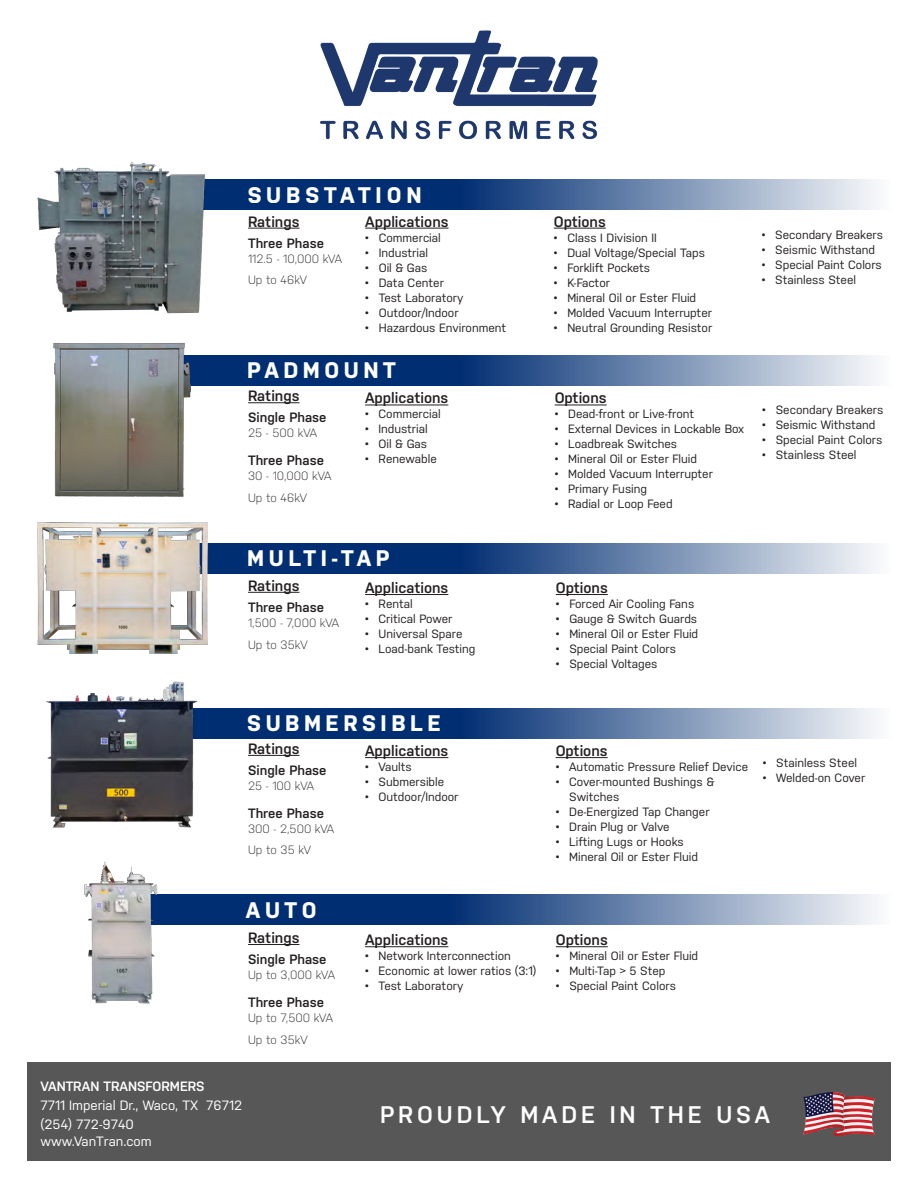
<style>
.page{position:relative;width:918px;height:1188px;background:#fff}
.page>*{position:absolute;margin:0;border:0;box-sizing:border-box;transform-origin:0 0}
.t1{font:600 24px "Nudista";letter-spacing:.16em;color:#fff}
.t2{font:700 22.5px "Nudista";letter-spacing:.2em;color:#fff}
.t3{font:700 22.5px "Nudista";letter-spacing:.22em;color:#fff}
.t4{font:600 15px "Nudista";color:#231f20}
.t5{font:600 13.5px "Nudista";color:#231f20}
.t6{font:13.5px/19.2px "Nudista";color:#fff}
.t7{font:600 13.5px "Nudista";color:#fff}
.t8{font:12px/15px "Nudista";color:#231f20}
.t9{font:300 12px/21.8px "Nudista";color:#231f20}
</style>
<div class="page">
<svg style="left:160px;top:894px;width:716px;height:31px;background:#49699a"></svg>
<svg style="left:199px;top:708px;width:677px;height:30px;background:#4b6b9b"></svg>
<svg style="left:207px;top:543px;width:669px;height:30px;background:#4c6c9b"></svg>
<svg style="left:191px;top:355px;width:685px;height:31px;background:#496a9a"></svg>
<svg style="left:207px;top:179px;width:669px;height:31px;background:#4c6c9b"></svg>
<hr style="left:248px;top:228px;width:51px;height:1px;background:#231f20">
<hr style="left:365px;top:228px;width:84px;height:1px;background:#231f20">
<hr style="left:554px;top:228px;width:52px;height:1px;background:#231f20">
<img style="left:37px;top:162px;width:170px;height:152px">
<hr style="left:248px;top:402px;width:51px;height:1px;background:#231f20">
<hr style="left:365px;top:405px;width:83px;height:1px;background:#231f20">
<hr style="left:555px;top:405px;width:52px;height:1px;background:#231f20">
<img style="left:54px;top:342px;width:137px;height:154px">
<hr style="left:248px;top:592px;width:51px;height:1px;background:#231f20">
<hr style="left:365px;top:594px;width:83px;height:1px;background:#231f20">
<hr style="left:556px;top:594px;width:52px;height:1px;background:#231f20">
<img style="left:37px;top:523px;width:170px;height:131px">
<hr style="left:248px;top:755px;width:51px;height:1px;background:#231f20">
<hr style="left:365px;top:757px;width:83px;height:1px;background:#231f20">
<hr style="left:556px;top:757px;width:52px;height:1px;background:#231f20">
<img style="left:47px;top:682px;width:152px;height:146px">
<hr style="left:248px;top:944px;width:51px;height:1px;background:#231f20">
<hr style="left:365px;top:946px;width:83px;height:1px;background:#231f20">
<hr style="left:556px;top:946px;width:52px;height:1px;background:#231f20">
<img style="left:84px;top:861px;width:76px;height:143px">
<div style="left:27px;top:1063px;width:864px;height:98px;background:#575757"></div>
<img style="left:320px;top:30px;width:278px;height:110px">
<svg style="left:804px;top:1092px;width:71px;height:45px"></svg>
<h2 class="t3" style="left:247px;top:182px;width:176px">SUBSTATION</h2>
<p class="t4" style="left:248px;top:213px;width:53px">Ratings</p>
<p class="t5" style="left:248px;top:235px;width:78px">Three Phase</p>
<p class="t9" style="left:248px;top:247px;width:95px">112.5 - 10,000 kVA<br>Up to 46kV</p>
<p class="t4" style="left:365px;top:213px;width:85px">Applications</p>
<p class="t8" style="left:365px;top:230px;width:77px">• Commercial</p>
<p class="t8" style="left:365px;top:245px;width:64px">• Industrial</p>
<p class="t8" style="left:365px;top:260px;width:64px">• Oil &amp; Gas</p>
<p class="t8" style="left:365px;top:275px;width:80px">• Data Center</p>
<p class="t8" style="left:365px;top:290px;width:100px">• Test Laboratory</p>
<p class="t8" style="left:365px;top:305px;width:95px">• Outdoor/Indoor</p>
<p class="t8" style="left:365px;top:320px;width:143px">• Hazardous Environment</p>
<h2 class="t2" style="left:247px;top:357px;width:150px">PADMOUNT</h2>
<p class="t4" style="left:248px;top:387px;width:53px">Ratings</p>
<p class="t5" style="left:248px;top:410px;width:80px">Single Phase</p>
<p class="t9" style="left:248px;top:422px;width:70px">25 - 500 kVA</p>
<p class="t5" style="left:248px;top:453px;width:78px">Three Phase</p>
<p class="t9" style="left:248px;top:465px;width:85px">30 - 10,000 kVA<br>Up to 46kV</p>
<p class="t4" style="left:365px;top:390px;width:85px">Applications</p>
<p class="t8" style="left:365px;top:407px;width:77px">• Commercial</p>
<p class="t8" style="left:365px;top:422px;width:64px">• Industrial</p>
<p class="t8" style="left:365px;top:437px;width:64px">• Oil &amp; Gas</p>
<p class="t8" style="left:365px;top:452px;width:73px">• Renewable</p>
<h2 class="t2" style="left:247px;top:545px;width:144px">MULTI-TAP</h2>
<p class="t4" style="left:248px;top:577px;width:53px">Ratings</p>
<p class="t5" style="left:248px;top:599px;width:78px">Three Phase</p>
<p class="t9" style="left:248px;top:612px;width:93px">1,500 - 7,000 kVA<br>Up to 35kV</p>
<p class="t4" style="left:365px;top:579px;width:85px">Applications</p>
<p class="t8" style="left:365px;top:596px;width:49px">• Rental</p>
<p class="t8" style="left:365px;top:611px;width:89px">• Critical Power</p>
<p class="t8" style="left:365px;top:626px;width:99px">• Universal Spare</p>
<p class="t8" style="left:365px;top:641px;width:112px">• Load-bank Testing</p>
<h2 class="t2" style="left:247px;top:710px;width:195px">SUBMERSIBLE</h2>
<p class="t4" style="left:248px;top:740px;width:53px">Ratings</p>
<p class="t5" style="left:248px;top:762px;width:80px">Single Phase</p>
<p class="t9" style="left:248px;top:775px;width:68px">25 - 100 kVA</p>
<p class="t5" style="left:248px;top:805px;width:78px">Three Phase</p>
<p class="t9" style="left:248px;top:817px;width:88px">300 - 2,500 kVA<br>Up to 35 kV</p>
<p class="t4" style="left:365px;top:742px;width:85px">Applications</p>
<p class="t8" style="left:365px;top:759px;width:48px">• Vaults</p>
<p class="t8" style="left:365px;top:774px;width:81px">• Submersible</p>
<p class="t8" style="left:365px;top:789px;width:95px">• Outdoor/Indoor</p>
<h2 class="t2" style="left:246px;top:898px;width:72px">AUTO</h2>
<p class="t4" style="left:248px;top:929px;width:53px">Ratings</p>
<p class="t5" style="left:248px;top:952px;width:80px">Single Phase</p>
<p class="t9" style="left:248px;top:964px;width:88px">Up to 3,000 kVA</p>
<p class="t5" style="left:248px;top:994px;width:78px">Three Phase</p>
<p class="t9" style="left:248px;top:1007px;width:86px">Up to 7,500 kVA<br>Up to 35kV</p>
<p class="t4" style="left:365px;top:931px;width:85px">Applications</p>
<p class="t8" style="left:365px;top:948px;width:147px">• Network Interconnection</p>
<p class="t8" style="left:365px;top:963px;width:173px">• Economic at lower ratios (3:1)</p>
<p class="t8" style="left:365px;top:978px;width:100px">• Test Laboratory</p>
<p class="t4" style="left:554px;top:213px;width:53px">Options</p>
<p class="t8" style="left:554px;top:230px;width:105px">• Class I Division II</p>
<p class="t8" style="left:554px;top:245px;width:153px">• Dual Voltage/Special Taps</p>
<p class="t8" style="left:554px;top:260px;width:98px">• Forklift Pockets</p>
<p class="t8" style="left:554px;top:275px;width:58px">• K-Factor</p>
<p class="t8" style="left:554px;top:290px;width:144px">• Mineral Oil or Ester Fluid</p>
<p class="t8" style="left:554px;top:305px;width:160px">• Molded Vacuum Interrupter</p>
<p class="t8" style="left:554px;top:320px;width:160px">• Neutral Grounding Resistor</p>
<p class="t8" style="left:762px;top:228px;width:123px">• Secondary Breakers</p>
<p class="t8" style="left:762px;top:243px;width:115px">• Seismic Withstand</p>
<p class="t8" style="left:762px;top:258px;width:122px">• Special Paint Colors</p>
<p class="t8" style="left:762px;top:273px;width:96px">• Stainless Steel</p>
<p class="t4" style="left:555px;top:390px;width:53px">Options</p>
<p class="t8" style="left:555px;top:407px;width:141px">• Dead-front or Live-front</p>
<p class="t8" style="left:555px;top:422px;width:191px">• External Devices in Lockable Box</p>
<p class="t8" style="left:555px;top:437px;width:124px">• Loadbreak Switches</p>
<p class="t8" style="left:555px;top:452px;width:144px">• Mineral Oil or Ester Fluid</p>
<p class="t8" style="left:555px;top:467px;width:160px">• Molded Vacuum Interrupter</p>
<p class="t8" style="left:555px;top:482px;width:94px">• Primary Fusing</p>
<p class="t8" style="left:555px;top:497px;width:119px">• Radial or Loop Feed</p>
<p class="t8" style="left:762px;top:402px;width:123px">• Secondary Breakers</p>
<p class="t8" style="left:762px;top:417px;width:115px">• Seismic Withstand</p>
<p class="t8" style="left:762px;top:432px;width:122px">• Special Paint Colors</p>
<p class="t8" style="left:762px;top:447px;width:96px">• Stainless Steel</p>
<p class="t4" style="left:556px;top:579px;width:53px">Options</p>
<p class="t8" style="left:556px;top:596px;width:140px">• Forced Air Cooling Fans</p>
<p class="t8" style="left:556px;top:611px;width:143px">• Gauge &amp; Switch Guards</p>
<p class="t8" style="left:556px;top:626px;width:144px">• Mineral Oil or Ester Fluid</p>
<p class="t8" style="left:556px;top:641px;width:122px">• Special Paint Colors</p>
<p class="t8" style="left:556px;top:656px;width:103px">• Special Voltages</p>
<p class="t4" style="left:556px;top:742px;width:53px">Options</p>
<p class="t8" style="left:556px;top:759px;width:194px">• Automatic Pressure Relief Device</p>
<p class="t8" style="left:569px;top:774px;width:146px;text-indent:-14px">• Cover-mounted Bushings &amp;<br>Switches</p>
<p class="t8" style="left:556px;top:804px;width:155px">• De-Energized Tap Changer</p>
<p class="t8" style="left:556px;top:819px;width:115px">• Drain Plug or Valve</p>
<p class="t8" style="left:556px;top:834px;width:130px">• Lifting Lugs or Hooks</p>
<p class="t8" style="left:556px;top:849px;width:144px">• Mineral Oil or Ester Fluid</p>
<p class="t8" style="left:763px;top:755px;width:96px">• Stainless Steel</p>
<p class="t8" style="left:763px;top:770px;width:104px">• Welded-on Cover</p>
<p class="t4" style="left:556px;top:931px;width:53px">Options</p>
<p class="t8" style="left:556px;top:948px;width:144px">• Mineral Oil or Ester Fluid</p>
<p class="t8" style="left:556px;top:963px;width:111px">• Multi-Tap &gt; 5 Step</p>
<p class="t8" style="left:556px;top:978px;width:122px">• Special Paint Colors</p>
<p class="t7" style="left:40px;top:1078px;width:166px">VANTRAN TRANSFORMERS</p>
<p class="t6" style="left:40px;top:1096px;width:203px">7711 Imperial Dr., Waco, TX 76712 (254) 772-9740</p>
<p class="t6" style="left:40px;top:1131px;width:113px">www.VanTran.com</p>
<h1 class="t1" style="left:380px;top:1100px;width:391px">PROUDLY MADE IN THE USA</h1>
</div>
